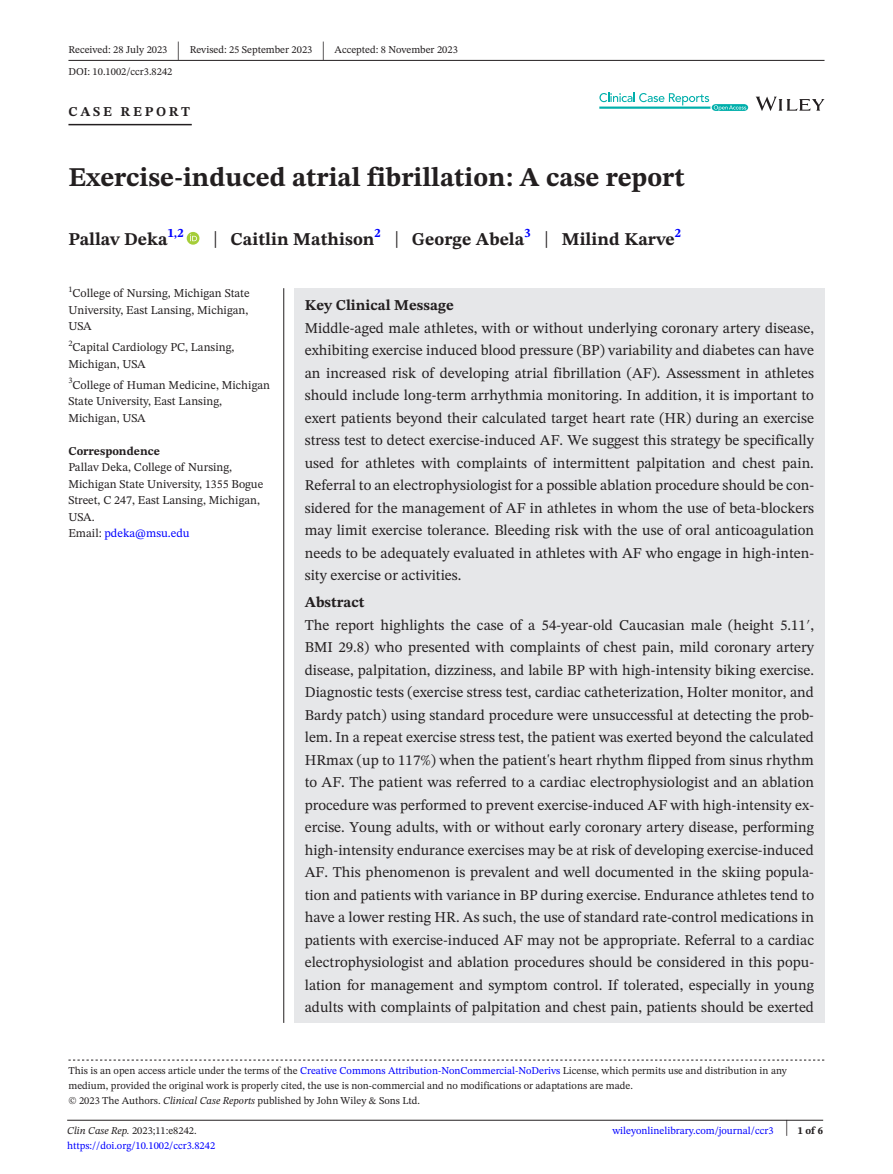
<style>
.page{position:relative;width:893px;height:1174px;background:#fff}
.page>*{position:absolute;margin:0;border:0;box-sizing:border-box;transform-origin:0 0}
.t1{font:700 27px "STIX Two Text";color:#231f20}
.t2{font:25.65px "STIX Two Text";color:#231f20;scale:.49 1}
.t3{font:700 18px "STIX Two Text";color:#231f20}
.t4{font:15px/22.5px "STIX Two Text";color:#231f20;text-align:justify}
.t5{font:700 15px "STIX Two Text";color:#231f20}
.t6{font:700 13.5px "STIX Two Text";letter-spacing:.2em;color:#231f20}
.t7{font:12px/16.5px "STIX Two Text";color:#231f20}
.t8{font:700 12px "STIX Two Text";color:#231f20}
.t9{font:10.5px/15px "STIX Two Text";color:#231f20}
.t10{font:10.5px "STIX Two Text";color:#00f}
.t11{font:700 10.5px "STIX Two Text";color:#231f20}
.s1{font-weight:400;font-size:23.4px}
.s2{color:#00f}
.s3{font-weight:700}
.s4{font-family:"STIX"}
.s5{font-style:italic}
.s6{font-weight:400;font-size:22.2px}
</style>
<div class="page">
<hr style="left:67px;top:1119px;width:756px;height:1px;background:#231f20">
<svg style="left:756px;top:97px;width:68px;height:14px"></svg>
<svg style="left:599px;top:93px;width:149px;height:18px"></svg>
<hr style="left:68px;top:60px;width:756px;height:1px;background:#231f20">
<hr style="left:68px;top:124px;width:124px;height:1px;background:#231f20">
<svg style="left:187px;top:232px;width:12px;height:13px"></svg>
<svg style="left:190px;top:234px;width:7px;height:7px"></svg>
<svg style="left:68px;top:1059px;width:756px;height:1px"></svg>
<div style="left:294px;top:288px;width:530px;height:735px;background:#e6e7e9"></div>
<hr style="left:283px;top:288px;width:1px;height:735px;background:#231f20">
<p class="t9" style="left:68px;top:42px;width:101px">Received: 28 July 2023</p>
<h2 class="t2" style="left:177px;top:32px;width:8px">|</h2>
<p class="t9" style="left:190px;top:42px;width:124px">Revised: 25 September 2023</p>
<h2 class="t2" style="left:322px;top:32px;width:8px">|</h2>
<p class="t9" style="left:335px;top:42px;width:125px">Accepted: 8 November 2023</p>
<p class="t9" style="left:68px;top:64px;width:105px">DOI: 10.1002/ccr3.8242</p>
<p class="t6" style="left:68px;top:101px;width:123px">CASE REPORT</p>
<h1 class="t1" style="left:68px;top:158px;width:618px">Exercise-induced atrial fibrillation: A case report</h1>
<p class="t3" style="left:68px;top:226px;width:117px">Pallav Deka<sup>1,2</sup></p>
<p class="t3" style="left:213px;top:226px;width:469px"><span class="s1">|</span> Caitlin Mathison<sup>2</sup> <span class="s1">|</span> George Abela<sup>3</sup> <span class="s1">|</span> Milind Karve<sup>2</sup></p>
<p class="t7" style="left:68px;top:285px;width:183px;text-align:justify"><sup>1</sup>College of Nursing, Michigan State University, East Lansing, Michigan, USA</p>
<p class="t7" style="left:68px;top:339px;width:168px"><sup>2</sup>Capital Cardiology PC, Lansing,<br>Michigan, USA</p>
<p class="t7" style="left:68px;top:376px;width:203px"><sup>3</sup>College of Human Medicine, Michigan<br>State University, East Lansing,<br>Michigan, USA</p>
<p class="t8" style="left:68px;top:442px;width:93px">Correspondence</p>
<p class="t7" style="left:68px;top:459px;width:196px">Pallav Deka, College of Nursing,<br>Michigan State University, 1355 Bogue<br>Street, C 247, East Lansing, Michigan,<br>USA.<br>Email: <span class="s2">pdeka@msu.edu</span></p>
<p class="t5" style="left:305px;top:294px;width:150px">Key Clinical Message</p>
<p class="t4" style="left:305px;top:316px;width:511px">Middle-aged male athletes, with or without underlying coronary artery disease, exhibiting exercise induced blood pressure (BP) variability and diabetes can have an increased risk of developing atrial fibrillation (AF). Assessment in athletes should include long-term arrhythmia monitoring. In addition, it is important to exert patients beyond their calculated target heart rate (HR) during an exercise stress test to detect exercise-induced AF. We suggest this strategy be specifically used for athletes with complaints of intermittent palpitation and chest pain.<br>Referral to an electrophysiologist for a possible ablation procedure should be con&shy;sidered for the management of AF in athletes in whom the use of beta-blockers may limit exercise tolerance. Bleeding risk with the use of oral anticoagulation needs to be adequately evaluated in athletes with AF who engage in high-inten&shy;sity exercise or activities.</p>
<p class="t4" style="left:305px;top:591px;width:511px;text-align:left"><span class="s3">Abstract<br></span>The report highlights the case of a 54-year-old Caucasian male (height 5.11<span class="s4">′</span>, BMI 29.8) who presented with complaints of chest pain, mild coronary artery disease, palpitation, dizziness, and labile BP with high-intensity biking exercise.<br>Diagnostic tests (exercise stress test, cardiac catheterization, Holter monitor, and Bardy patch) using standard procedure were unsuccessful at detecting the prob&shy;lem. In a repeat exercise stress test, the patient was exerted beyond the calculated HRmax (up to 117%) when the patient's heart rhythm flipped from sinus rhythm to AF. The patient was referred to a cardiac electrophysiologist and an ablation procedure was performed to prevent exercise-induced AF with high-intensity ex&shy;ercise. Young adults, with or without early coronary artery disease, performing high-intensity endurance exercises may be at risk of developing exercise-induced AF. This phenomenon is prevalent and well documented in the skiing popula&shy;tion and patients with variance in BP during exercise. Endurance athletes tend to have a lower resting HR. As such, the use of standard rate-control medications in patients with exercise-induced AF may not be appropriate. Referral to a cardiac electrophysiologist and ablation procedures should be considered in this popu&shy;lation for management and symptom control. If tolerated, especially in young adults with complaints of palpitation and chest pain, patients should be exerted</p>
<p class="t9" style="left:68px;top:1063px;width:720px">This is an open access article under the terms of the <span class="s2">Creative Commons Attribution-NonCommercial-NoDerivs</span> License, which permits use and distribution in any medium, provided the original work is properly cited, the use is non-commercial and no modifications or adaptations are made.<br>© 2023 The Authors. <span class="s5">Clinical Case Reports</span> published by John Wiley &amp; Sons Ltd.</p>
<p class="t9" style="left:67px;top:1123px;width:131px"><span class="s5">Clin Case Rep.</span> 2023;11:e8242.</p>
<p class="t11" style="left:785px;top:1123px;width:39px"><span class="s6">|</span> 1 of 6</p>
<p class="t10" style="left:67px;top:1138px;width:150px">https://doi.org/10.1002/ccr3.8242</p>
<p class="t10" style="left:612px;top:1123px;width:163px">wileyonlinelibrary.com/journal/ccr3</p>
</div>
